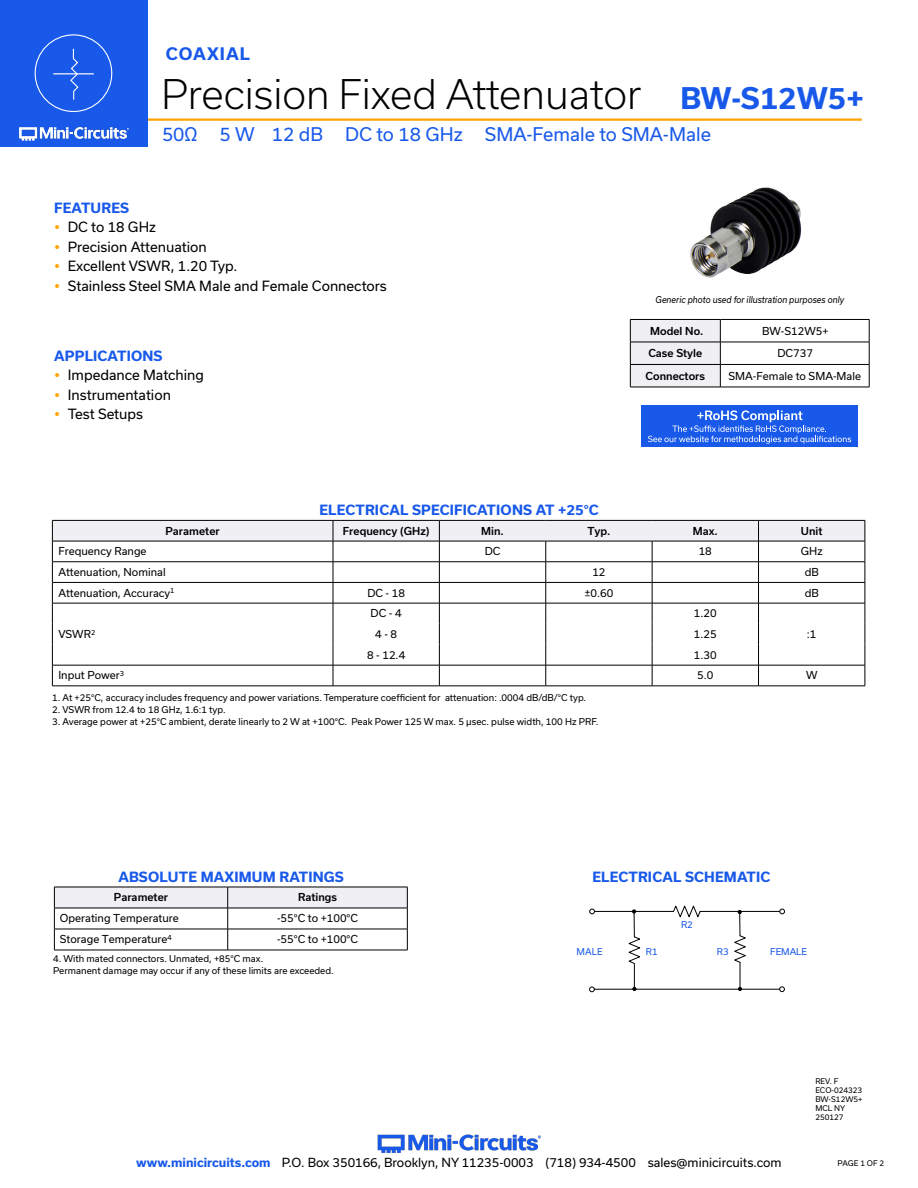
<style>
.page{position:relative;width:918px;height:1188px;background:#fff}
.page>*{position:absolute;margin:0;border:0;box-sizing:border-box;transform-origin:0 0}
.t1{font:300 39px "Usual";color:#000}
.t2{font:700 28.5px "Usual";color:#1859ea}
.t3{font:18px "Usual";color:#1859ea}
.t4{font:700 16.5px "Usual";letter-spacing:.065em;color:#1859ea}
.t5{font:13.5px "Usual";color:#000}
.Blue_Headers{font:700 13.5px "Usual";letter-spacing:.015em;color:#1859ea}
.t6{font:12px "Usual";color:#000}
.Table_Body_Center{font:10.5px "Usual";color:#000}
.Table_Body_Left_Justified{font:10.5px "Usual";color:#000}
.Table_Header_Center{font:500 10.5px "Usual";color:#000}
.Notes{font:9px "Usual";color:#000}
.Generic_photo_text{font:italic 9px "Usual";color:#000;scale:.9 1}
.t7{font:9px "Usual";color:#1859ea}
.t8{font:7.5px "Usual";color:#000}
.s1{font-weight:700;color:#1859ea}
</style>
<div class="page">
<hr style="left:129px;top:118px;width:733px;height:3px;background:#ffa300">
<div style="left:0;top:0;width:147px;height:147px;background:#1859ea"></div>
<hr style="left:917px;top:0;width:1px;height:147px;background:#1859ea">
<img style="left:19px;top:126px;width:110px;height:15px">
<div style="left:35px;top:34px;width:77px;height:78px;border:1px solid #fff;border-radius:50%"></div>
<hr style="left:53px;top:73px;width:41px;height:1px;background:#fff">
<svg style="left:69px;top:48px;width:10px;height:52px"></svg>
<img style="left:377px;top:1134px;width:164px;height:19px">
<div style="left:642px;top:405px;width:216px;height:42px;background:#1859ea"></div>
<svg style="left:648px;top:410px;width:203px;height:34px"></svg>
<hr style="left:333px;top:686px;width:106px;height:1px;background:#000">
<hr style="left:52px;top:686px;width:281px;height:1px;background:#000">
<hr style="left:759px;top:686px;width:106px;height:1px;background:#000">
<hr style="left:439px;top:686px;width:107px;height:1px;background:#000">
<hr style="left:546px;top:686px;width:106px;height:1px;background:#000">
<hr style="left:652px;top:686px;width:107px;height:1px;background:#000">
<svg style="left:52px;top:520px;width:814px;height:166px"></svg>
<hr style="left:333px;top:665px;width:106px;height:1px;background:#000">
<hr style="left:54px;top:950px;width:174px;height:1px;background:#000">
<hr style="left:228px;top:950px;width:180px;height:1px;background:#000">
<svg style="left:54px;top:887px;width:354px;height:63px"></svg>
<hr style="left:720px;top:319px;width:149px;height:1px;background:#000">
<hr style="left:720px;top:342px;width:149px;height:1px;background:#000">
<hr style="left:720px;top:364px;width:149px;height:1px;background:#000">
<svg style="left:630px;top:319px;width:91px;height:68px"></svg>
<svg style="left:869px;top:320px;width:1px;height:67px"></svg>
<hr style="left:630px;top:387px;width:90px;height:1px;background:#000">
<hr style="left:720px;top:387px;width:149px;height:1px;background:#000">
<img style="left:690px;top:187px;width:111px;height:91px">
<svg style="left:589px;top:905px;width:196px;height:87px"></svg>
<h3 class="t4" style="left:166px;top:45px;width:86px">COAXIAL</h3>
<h1 class="t1" style="left:161px;top:72px;width:481px">Precision Fixed Attenuator</h1>
<h2 class="t2" style="left:680px;top:82px;width:185px">BW-S12W5+</h2>
<h3 class="t3" style="left:162px;top:124px;width:551px">50Ω 5 W 12 dB DC to 18 GHz SMA-Female to SMA-Male</h3>
<p class="Blue_Headers" style="left:54px;top:200px;width:76px">FEATURES</p>
<p class="t5" style="left:68px;top:219px;width:90px">DC to 18 GHz</p>
<p class="t5" style="left:68px;top:239px;width:141px">Precision Attenuation</p>
<p class="t5" style="left:68px;top:258px;width:171px">Excellent VSWR, 1.20 Typ.</p>
<p class="t5" style="left:68px;top:278px;width:321px">Stainless Steel SMA Male and Female Connectors</p>
<p class="Blue_Headers" style="left:54px;top:348px;width:110px">APPLICATIONS</p>
<p class="t5" style="left:68px;top:367px;width:138px">Impedance Matching</p>
<p class="t5" style="left:68px;top:387px;width:105px">Instrumentation</p>
<p class="t5" style="left:68px;top:406px;width:77px">Test Setups</p>
<p class="Blue_Headers" style="left:319px;top:502px;width:281px">ELECTRICAL SPECIFICATIONS AT +25°C</p>
<p class="Generic_photo_text" style="left:656px;top:294px;width:211px">Generic photo used for illustration purposes only</p>
<p class="Table_Header_Center" style="left:650px;top:325px;width:55px">Model No.</p>
<p class="Table_Body_Center" style="left:762px;top:325px;width:68px">BW-S12W5+</p>
<p class="Table_Header_Center" style="left:648px;top:347px;width:55px">Case Style</p>
<p class="Table_Body_Center" style="left:778px;top:347px;width:37px">DC737</p>
<p class="Table_Header_Center" style="left:646px;top:370px;width:61px">Connectors</p>
<p class="Table_Body_Center" style="left:729px;top:370px;width:134px">SMA-Female to SMA-Male</p>
<p class="Table_Header_Center" style="left:166px;top:525px;width:56px">Parameter</p>
<p class="Table_Header_Center" style="left:343px;top:525px;width:88px">Frequency (GHz)</p>
<p class="Table_Header_Center" style="left:481px;top:525px;width:24px">Min.</p>
<p class="Table_Header_Center" style="left:587px;top:525px;width:25px">Typ.</p>
<p class="Table_Header_Center" style="left:693px;top:525px;width:26px">Max.</p>
<p class="Table_Header_Center" style="left:801px;top:525px;width:23px">Unit</p>
<p class="Table_Body_Left_Justified" style="left:58px;top:545px;width:90px">Frequency Range</p>
<p class="Table_Body_Center" style="left:485px;top:545px;width:17px">DC</p>
<p class="Table_Body_Center" style="left:699px;top:545px;width:15px">18</p>
<p class="Table_Body_Center" style="left:801px;top:545px;width:23px">GHz</p>
<p class="Table_Body_Left_Justified" style="left:58px;top:566px;width:109px">Attenuation, Nominal</p>
<p class="Table_Body_Center" style="left:592px;top:566px;width:15px">12</p>
<p class="Table_Body_Center" style="left:805px;top:566px;width:16px">dB</p>
<p class="Table_Body_Left_Justified" style="left:58px;top:587px;width:118px">Attenuation, Accuracy<sup>1</sup></p>
<p class="Table_Body_Center" style="left:367px;top:587px;width:39px">DC - 18</p>
<p class="Table_Body_Center" style="left:584px;top:587px;width:30px">±0.60</p>
<p class="Table_Body_Center" style="left:805px;top:587px;width:16px">dB</p>
<p class="Table_Body_Left_Justified" style="left:58px;top:628px;width:38px">VSWR<sup>2</sup></p>
<p class="Table_Body_Center" style="left:371px;top:607px;width:33px">DC - 4</p>
<p class="Table_Body_Center" style="left:694px;top:607px;width:24px">1.20</p>
<p class="Table_Body_Center" style="left:375px;top:628px;width:23px">4 - 8</p>
<p class="Table_Body_Center" style="left:694px;top:628px;width:24px">1.25</p>
<p class="Table_Body_Center" style="left:807px;top:628px;width:11px">:1</p>
<p class="Table_Body_Center" style="left:367px;top:649px;width:40px">8 - 12.4</p>
<p class="Table_Body_Center" style="left:694px;top:649px;width:24px">1.30</p>
<p class="Table_Body_Left_Justified" style="left:58px;top:669px;width:67px">Input Power<sup>3</sup></p>
<p class="Table_Body_Center" style="left:697px;top:669px;width:18px">5.0</p>
<p class="Table_Body_Center" style="left:806px;top:669px;width:13px">W</p>
<p class="Notes" style="left:52px;top:692px;width:536px">1. At +25°C, accuracy includes frequency and power variations. Temperature coefficient for attenuation: .0004 dB/dB/°C typ.</p>
<p class="Notes" style="left:52px;top:704px;width:175px">2. VSWR from 12.4 to 18 GHz, 1.6:1 typ.</p>
<p class="Notes" style="left:52px;top:717px;width:548px">3. Average power at +25°C ambient, derate linearly to 2 W at +100°C. Peak Power 125 W max. 5 µsec. pulse width, 100 Hz PRF.</p>
<p class="Blue_Headers" style="left:118px;top:869px;width:227px">ABSOLUTE MAXIMUM RATINGS</p>
<p class="Blue_Headers" style="left:592px;top:869px;width:179px">ELECTRICAL SCHEMATIC</p>
<p class="Table_Header_Center" style="left:114px;top:891px;width:56px">Parameter</p>
<p class="Table_Header_Center" style="left:298px;top:891px;width:41px">Ratings</p>
<p class="Table_Body_Left_Justified" style="left:60px;top:912px;width:120px">Operating Temperature</p>
<p class="Table_Body_Center" style="left:277px;top:912px;width:83px">-55°C to +100°C</p>
<p class="Table_Body_Left_Justified" style="left:60px;top:933px;width:113px">Storage Temperature<sup>4</sup></p>
<p class="Table_Body_Center" style="left:277px;top:933px;width:83px">-55°C to +100°C</p>
<p class="Notes" style="left:53px;top:954px;width:212px">4. With mated connectors. Unmated, +85°C max.</p>
<p class="Notes" style="left:53px;top:966px;width:282px">Permanent damage may occur if any of these limits are exceeded.</p>
<p class="t7" style="left:681px;top:920px;width:13px">R2</p>
<p class="t7" style="left:577px;top:946px;width:27px">MALE</p>
<p class="t7" style="left:646px;top:946px;width:13px">R1</p>
<p class="t7" style="left:717px;top:946px;width:13px">R3</p>
<p class="t7" style="left:770px;top:946px;width:38px">FEMALE</p>
<p class="t8" style="left:815px;top:1077px;width:24px">REV. F</p>
<p class="t8" style="left:815px;top:1086px;width:48px">ECO-024323</p>
<p class="t8" style="left:815px;top:1095px;width:49px">BW-S12W5+</p>
<p class="t8" style="left:815px;top:1104px;width:31px">MCL NY</p>
<p class="t8" style="left:815px;top:1113px;width:30px">250127</p>
<h3 class="t6" style="left:136px;top:1156px;width:647px"><span class="s1">www.minicircuits.com</span> P.O. Box 350166, Brooklyn, NY 11235-0003 (718) 934-4500 sales@minicircuits.com</h3>
<p class="t8" style="left:838px;top:1159px;width:48px">PAGE 1 OF 2</p>
</div>
